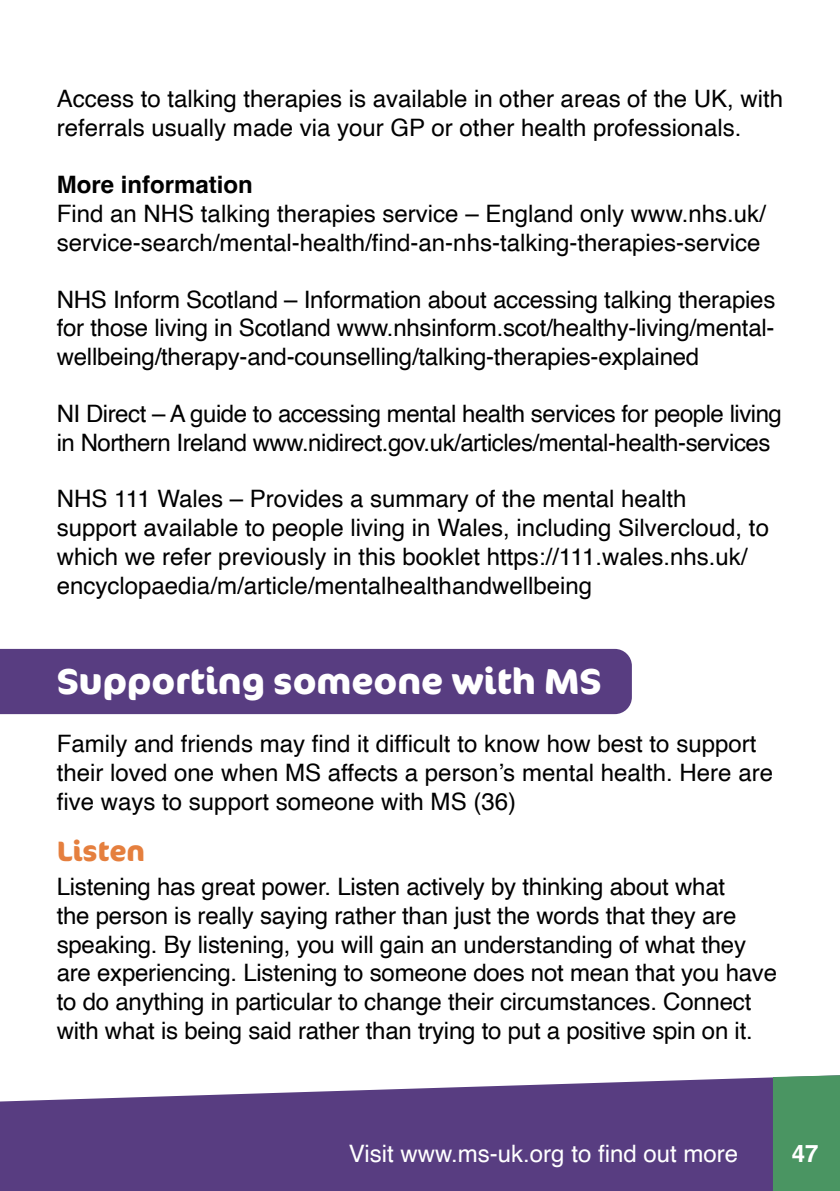
<style>
.page{position:relative;width:840px;height:1191px;background:#fff}
.page>*{position:absolute;margin:0;border:0;box-sizing:border-box;transform-origin:0 0}
.t1{font:700 36px "Cocon Pro";color:#fff}
.t2{font:700 28px "Cocon Pro";color:#e57f3e}
.t3{font:24px/28.8px "Helvetica";color:#000}
.t4{font:24px/28.8px "Helvetica";letter-spacing:-.02em;color:#000}
.t5{font:24px "Helvetica";color:#fff}
.t6{font:700 24px "Helvetica";color:#000}
.t7{font:700 24px "Helvetica";color:#fff}
</style>
<div class="page">
<svg style="left:0;top:1077px;width:772px;height:114px;background:#6a528e"></svg>
<div style="left:772px;top:1075px;width:67px;height:116px;background:#4a9562"></div>
<div style="left:0;top:649px;width:631px;height:65px;background:#583d81"></div>
<p class="t3" style="left:57px;top:85px;width:727px">Access to talking therapies is available in other areas of the UK, with referrals usually made via your GP or other health professionals.</p>
<p class="t6" style="left:57px;top:170px;width:198px">More information</p>
<p class="t3" style="left:57px;top:200px;width:710px">Find an NHS talking therapies service – England only www.nhs.uk/ service-search/mental-health/find-an-nhs-talking-therapies-service</p>
<p class="t3" style="left:57px;top:285px;width:719px;text-align:justify">NHS Inform Scotland – Information about accessing talking therapies for those living in Scotland www.nhsinform.scot/healthy-living/mental&shy;wellbeing/therapy-and-counselling/talking-therapies-explained</p>
<p class="t4" style="left:57px;top:399px;width:726px">NI Direct – A guide to accessing mental health services for people living in Northern Ireland www.nidirect.gov.uk/articles/mental-health-services</p>
<p class="t3" style="left:57px;top:485px;width:713px">NHS 111 Wales – Provides a summary of the mental health support available to people living in Wales, including Silvercloud, to which we refer previously in this booklet https://111.wales.nhs.uk/ encyclopaedia/m/article/mentalhealthandwellbeing</p>
<h1 class="t1" style="left:57px;top:656px;width:546px">Supporting someone with MS</h1>
<p class="t3" style="left:57px;top:730px;width:717px">Family and friends may find it difficult to know how best to support their loved one when MS affects a person’s mental health. Here are five ways to support someone with MS (36)</p>
<p class="t2" style="left:57px;top:831px;width:90px">Listen</p>
<p class="t3" style="left:57px;top:873px;width:721px">Listening has great power. Listen actively by thinking about what<br>the person is really saying rather than just the words that they are speaking. By listening, you will gain an understanding of what they are experiencing. Listening to someone does not mean that you have to do anything in particular to change their circumstances. Connect with what is being said rather than trying to put a positive spin on it.</p>
<p class="t5" style="left:348px;top:1134px;width:391px">Visit www.ms-uk.org to find out more</p>
<p class="t7" style="left:791px;top:1138px;width:28px">47</p>
</div>
